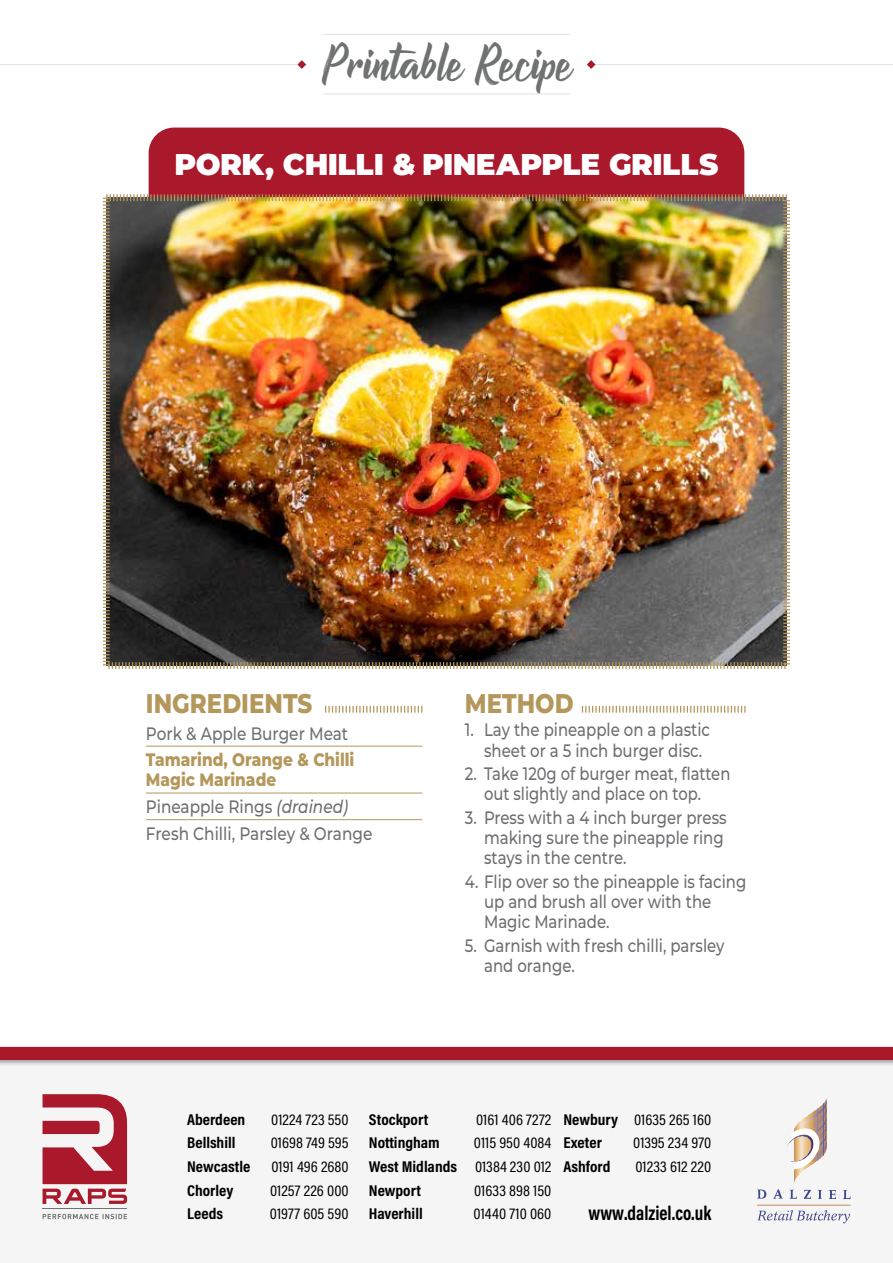
<style>
.page{position:relative;width:893px;height:1263px;background:#fff}
.page>*{position:absolute;margin:0;border:0;box-sizing:border-box;transform-origin:0 0}
.t1{font:45.75px "Atlantis the lost City";color:#6f7271}
.t2{font:900 30px "Montserrat";letter-spacing:-.02em;color:#fff}
.t3{font:800 27px "Montserrat";color:#b4975a;scale:.85 1}
.t4{font:700 20.25px "Acumin Pro Cond";color:#000;scale:.91 1}
.t5{font:500 18px/20.2px "Montserrat";color:#6d6e71;scale:.83 1}
.t6{font:500 18px/26.5px "Montserrat";color:#6d6e71;scale:.85 1}
.t7{font:800 18px/20.2px "Montserrat";color:#b4975a;scale:.85 1}
.t8{font:15.75px/23.7px "Acumin Pro Cond";color:#000;text-align:justify;scale:1.05 1}
.t9{font:700 15.75px/23.7px "Acumin Pro Cond";color:#000;scale:1.05 1}
.s1{font-style:italic}
.s2{font-weight:700}
.s3{font-weight:400}
</style>
<div class="page">
<div style="left:0;top:1057px;width:893px;height:206px;background:#f5f5f5"></div>
<hr style="left:323px;top:34px;width:247px;height:1px;background:#e2e3e3">
<hr style="left:323px;top:94px;width:247px;height:1px;background:#e2e3e3">
<hr style="left:0;top:64px;width:302px;height:1px;background:#e2e3e3">
<hr style="left:591px;top:64px;width:302px;height:1px;background:#e2e3e3">
<svg style="left:297px;top:60px;width:9px;height:9px"></svg>
<svg style="left:587px;top:60px;width:8px;height:9px"></svg>
<div style="left:149px;top:128px;width:595px;height:65px;background:#aa182c"></div>
<img style="left:102px;top:193px;width:689px;height:476px">
<svg style="left:43px;top:1214px;width:84px;height:5px"></svg>
<hr style="left:43px;top:1208px;width:84px;height:1px;background:#6f7271">
<svg style="left:43px;top:1094px;width:84px;height:110px"></svg>
<hr style="left:800px;top:1121px;width:1px;height:62px;background:#f2d9b8">
<hr style="left:799px;top:1121px;width:1px;height:62px;background:#efd0a4">
<hr style="left:798px;top:1121px;width:1px;height:62px;background:#eac38b">
<hr style="left:797px;top:1121px;width:1px;height:62px;background:#e6b979">
<hr style="left:796px;top:1121px;width:1px;height:62px;background:#e1ac62">
<hr style="left:795px;top:1121px;width:1px;height:62px;background:#dda34f">
<hr style="left:794px;top:1121px;width:1px;height:62px;background:#c18f63">
<hr style="left:813px;top:1111px;width:1px;height:62px;background:#db9e42">
<hr style="left:812px;top:1111px;width:1px;height:62px;background:#dda34f">
<hr style="left:811px;top:1111px;width:1px;height:62px;background:#e0aa5c">
<hr style="left:810px;top:1111px;width:1px;height:62px;background:#e2b068">
<hr style="left:809px;top:1111px;width:1px;height:62px;background:#e4b36e">
<hr style="left:808px;top:1111px;width:1px;height:62px;background:#e6b979">
<hr style="left:807px;top:1111px;width:1px;height:62px;background:#e9bf85">
<hr style="left:806px;top:1111px;width:1px;height:62px;background:#ecc691">
<hr style="left:805px;top:1111px;width:1px;height:62px;background:#eecc9e">
<hr style="left:804px;top:1111px;width:1px;height:62px;background:#efd0a4">
<hr style="left:803px;top:1111px;width:1px;height:62px;background:#f1d6b1">
<hr style="left:802px;top:1111px;width:1px;height:62px;background:#f4ddbf">
<hr style="left:801px;top:1111px;width:1px;height:62px;background:#eee1d5">
<svg style="left:757px;top:1189px;width:10px;height:10px"></svg>
<svg style="left:773px;top:1189px;width:10px;height:10px"></svg>
<svg style="left:790px;top:1190px;width:7px;height:9px"></svg>
<svg style="left:804px;top:1190px;width:7px;height:9px"></svg>
<svg style="left:818px;top:1190px;width:4px;height:9px"></svg>
<svg style="left:829px;top:1190px;width:7px;height:9px"></svg>
<svg style="left:843px;top:1190px;width:7px;height:9px"></svg>
<hr style="left:826px;top:1100px;width:1px;height:65px;background:#5f609a">
<hr style="left:825px;top:1100px;width:1px;height:65px;background:#5156a0">
<hr style="left:824px;top:1100px;width:1px;height:65px;background:#565ba3">
<hr style="left:823px;top:1100px;width:1px;height:65px;background:#5c5fa5">
<hr style="left:822px;top:1100px;width:1px;height:65px;background:#6668ab">
<hr style="left:821px;top:1100px;width:1px;height:65px;background:#6b6cae">
<hr style="left:820px;top:1100px;width:1px;height:65px;background:#7071b0">
<hr style="left:819px;top:1100px;width:1px;height:65px;background:#7676b3">
<hr style="left:818px;top:1100px;width:1px;height:65px;background:#7b7bb6">
<hr style="left:817px;top:1100px;width:1px;height:65px;background:#8180b9">
<hr style="left:816px;top:1100px;width:1px;height:65px;background:#8685bc">
<hr style="left:815px;top:1100px;width:1px;height:65px;background:#8c8bc0">
<hr style="left:814px;top:1100px;width:1px;height:65px;background:#9291c3">
<hr style="left:813px;top:1100px;width:1px;height:65px;background:#9797c7">
<hr style="left:812px;top:1100px;width:1px;height:65px;background:#9e9dca">
<hr style="left:811px;top:1100px;width:1px;height:65px;background:#abaad2">
<hr style="left:810px;top:1100px;width:1px;height:65px;background:#b2b1d6">
<hr style="left:809px;top:1100px;width:1px;height:65px;background:#b8b8da">
<hr style="left:808px;top:1100px;width:1px;height:65px;background:#c0bfde">
<hr style="left:807px;top:1100px;width:1px;height:65px;background:#c7c6e2">
<hr style="left:806px;top:1100px;width:1px;height:65px;background:#cecee6">
<hr style="left:805px;top:1100px;width:1px;height:65px;background:#d6d5ea">
<hr style="left:804px;top:1100px;width:1px;height:65px;background:#e3e1eb">
<svg style="left:786px;top:1124px;width:36px;height:45px"></svg>
<svg style="left:757px;top:1210px;width:93px;height:13px"></svg>
<hr style="left:757px;top:1205px;width:93px;height:1px;background:#c08f63">
<div style="left:0;top:1044px;width:893px;height:22px;background:#000;opacity:.4"></div>
<div style="left:0;top:1047px;width:893px;height:12px;background:#aa182c"></div>
<hr style="left:146px;top:746px;width:276px;height:1px;background:#b4975a">
<hr style="left:146px;top:793px;width:276px;height:1px;background:#b4975a">
<hr style="left:146px;top:819px;width:276px;height:1px;background:#b4975a">
<svg style="left:325px;top:706px;width:97px;height:7px"></svg>
<svg style="left:582px;top:706px;width:164px;height:7px"></svg>
<h1 class="t1" style="left:320px;top:31px;width:254px">Printable Recipe</h1>
<h2 class="t2" style="left:174px;top:141px;width:545px">PORK, CHILLI &amp; PINEAPPLE GRILLS</h2>
<h3 class="t3" style="left:146px;top:683px;width:197px">INGREDIENTS</h3>
<p class="t6" style="left:146px;top:719px;width:239px">Pork &amp; Apple Burger Meat</p>
<p class="t7" style="left:146px;top:749px;width:247px">Tamarind, Orange &amp; Chilli<br>Magic Marinade</p>
<p class="t6" style="left:146px;top:793px;width:268px">Pineapple Rings <span class="s1">(drained)<br></span>Fresh Chilli, Parsley &amp; Orange</p>
<h3 class="t3" style="left:465px;top:683px;width:129px">METHOD</h3>
<p class="t5" style="left:484px;top:719px;width:274px;text-indent:-19px">1. Lay the pineapple on a plastic sheet or a 5 inch burger disc.</p>
<p class="t5" style="left:465px;top:763px;width:321px;text-align:center">2. Take 120g of burger meat, flatten out slightly and place on top.</p>
<p class="t5" style="left:484px;top:806px;width:294px;text-indent:-19px">3. Press with a 4 inch burger press making sure the pineapple ring stays in the centre.</p>
<p class="t5" style="left:484px;top:870px;width:318px;text-indent:-19px">4. Flip over so the pineapple is facing up and brush all over with the<br>Magic Marinade.</p>
<p class="t5" style="left:484px;top:934px;width:291px;text-indent:-19px">5. Garnish with fresh chilli, parsley and orange.</p>
<p class="t9" style="left:187px;top:1107px;width:57px">Aberdeen</p>
<p class="t8" style="left:271px;top:1107px;width:75px">01224 723 550</p>
<p class="t9" style="left:187px;top:1131px;width:48px">Bellshill</p>
<p class="t8" style="left:271px;top:1131px;width:76px">01698 749 595</p>
<p class="t9" style="left:187px;top:1154px;width:62px">Newcastle</p>
<p class="t8" style="left:271px;top:1154px;width:75px">0191 496 2680</p>
<p class="t9" style="left:187px;top:1178px;width:46px">Chorley</p>
<p class="t8" style="left:270px;top:1178px;width:76px">01257 226 000</p>
<p class="t9" style="left:187px;top:1202px;width:36px">Leeds</p>
<p class="t8" style="left:270px;top:1202px;width:77px">01977 605 590</p>
<p class="t9" style="left:369px;top:1107px;width:58px">Stockport</p>
<p class="t8" style="left:476px;top:1107px;width:73px">0161 406 7272</p>
<p class="t9" style="left:369px;top:1131px;width:69px">Nottingham</p>
<p class="t8" style="left:369px;top:1131px;width:175px;text-indent:105px">0115 950 4084<br><span class="s2">West Midlands</span> 01384 230 012<br><span class="s2">Newport</span></p>
<p class="t8" style="left:474px;top:1178px;width:75px">01633 898 150</p>
<p class="t9" style="left:563px;top:1107px;width:142px">Newbury <span class="s3">01635 265 160<br></span>Exeter</p>
<p class="t8" style="left:633px;top:1131px;width:76px">01395 234 970</p>
<p class="t9" style="left:563px;top:1154px;width:46px">Ashford</p>
<p class="t8" style="left:635px;top:1154px;width:74px">01233 612 220</p>
<p class="t9" style="left:369px;top:1202px;width:53px">Haverhill</p>
<p class="t8" style="left:473px;top:1202px;width:76px">01440 710 060</p>
<p class="t4" style="left:588px;top:1200px;width:136px">www.dalziel.co.uk</p>
</div>
